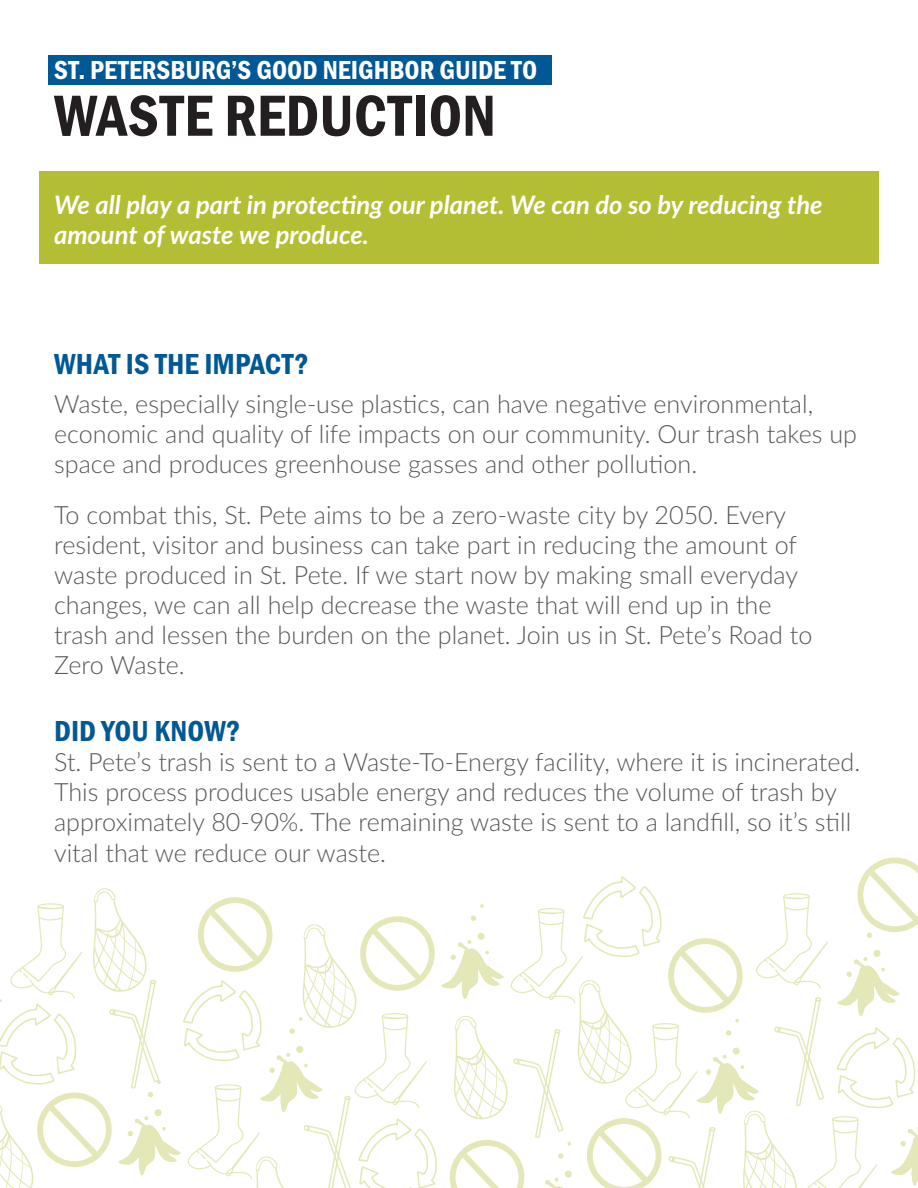
<style>
.page{position:relative;width:918px;height:1188px;background:#fff}
.page>*{position:absolute;margin:0;border:0;box-sizing:border-box;transform-origin:0 0}
.t1{font:60px "Franklin Gothic URW Con Dem";color:#231f20}
.t2{font:30px "Franklin Gothic URW Con Dem";color:#005894}
.t3{font:27px "Franklin Gothic URW Con Dem";color:#fff}
.t4{font:italic 700 25.5px/30.6px "Lato";color:#fff}
.t5{font:300 25.2px/30.2px "Lato";color:#57585a}
</style>
<div class="page">
<div style="left:39px;top:171px;width:840px;height:93px;background:#b4be34"></div>
<div style="left:49px;top:55px;width:503px;height:30px;background:#005894"></div>
<svg style="left:0;top:858px;width:918px;height:330px"></svg>
<p class="t3" style="left:54px;top:51px;width:485px">ST. PETERSBURG’S GOOD NEIGHBOR GUIDE TO</p>
<h1 class="t1" style="left:54px;top:76px;width:443px">WASTE REDUCTION</h1>
<p class="t4" style="left:54px;top:188px;width:770px">We all play a part in protecting our planet. We can do so by reducing the amount of waste we produce.</p>
<p class="t2" style="left:54px;top:344px;width:256px">WHAT IS THE IMPACT?</p>
<p class="t5" style="left:54px;top:388px;width:804px">Waste, especially single-use plastics, can have negative environmental, economic and quality of life impacts on our community. Our trash takes up space and produces greenhouse gasses and other pollution.</p>
<p class="t5" style="left:54px;top:499px;width:760px">To combat this, St. Pete aims to be a zero-waste city by 2050. Every resident, visitor and business can take part in reducing the amount of waste produced in St. Pete. If we start now by making small everyday changes, we can all help decrease the waste that will end up in the trash and lessen the burden on the planet. Join us in St. Pete’s Road to Zero Waste.</p>
<p class="t2" style="left:54px;top:711px;width:188px">DID YOU KNOW?</p>
<p class="t5" style="left:54px;top:746px;width:808px">St. Pete’s trash is sent to a Waste-To-Energy facility, where it is incinerated.<br>This process produces usable energy and reduces the volume of trash by approximately 80-90%. The remaining waste is sent to a landfill, so it’s still vital that we reduce our waste.</p>
</div>
